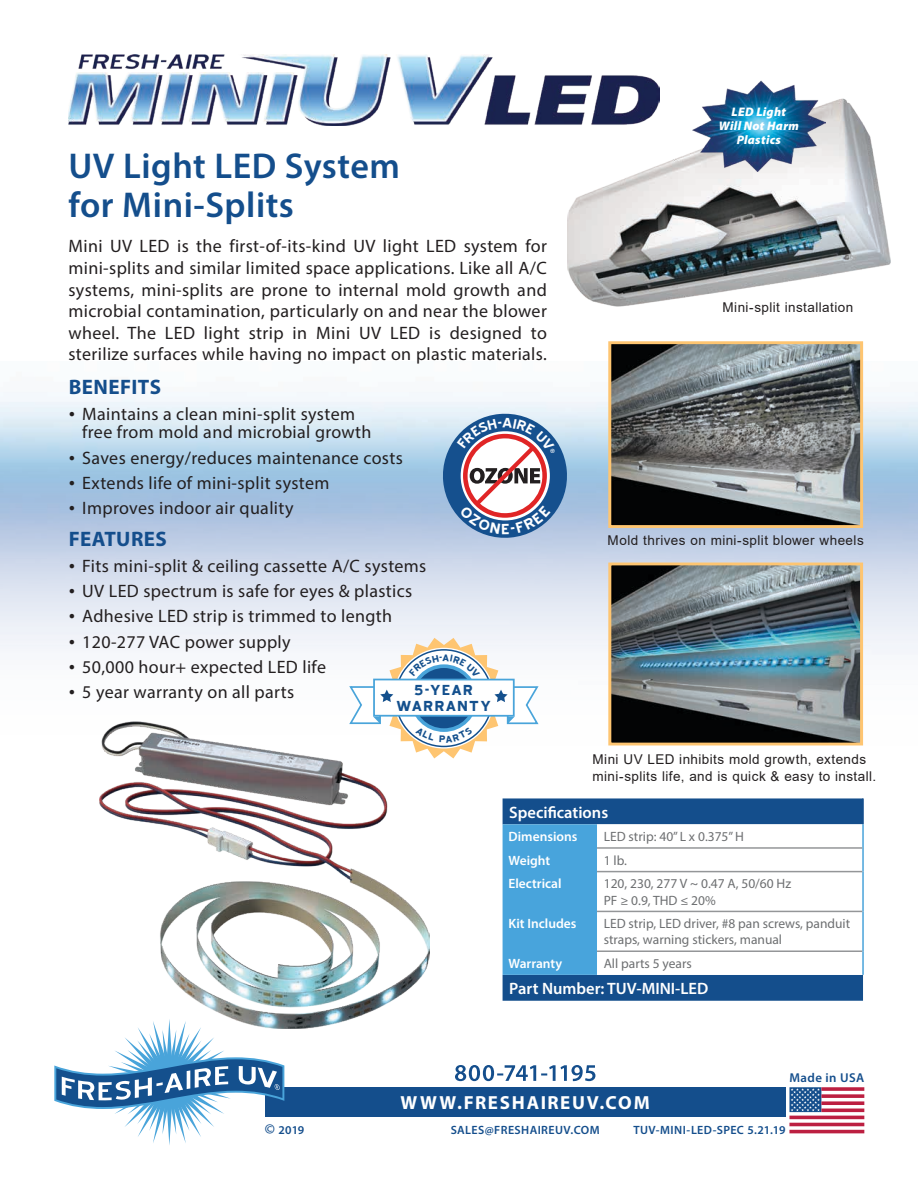
<style>
.page{position:relative;width:918px;height:1188px;background:#fff}
.page>*{position:absolute;margin:0;border:0;box-sizing:border-box;transform-origin:0 0}
.t1{font:600 36px/39px "Myriad Pro";letter-spacing:.015em;color:#144e8c}
.t2{font:700 21px "Myriad Pro";letter-spacing:.02em;color:#144e8c}
.t3{font:700 19.05px "Myriad Pro";letter-spacing:.095em;color:#fff}
.t4{font:18px/21.6px "Myriad Pro";letter-spacing:.02em;color:#231f20}
.t5{font:700 17.4px/15.6px "Blue Highway";letter-spacing:.015em;color:#14508d;text-align:center}
.t6{font:600 16.5px "Myriad Pro";color:#fff}
.t7{font:13.5px/16.2px "Myriad Pro";color:#6d6f71}
.t8{font:13.5px/16.2px "Arial";letter-spacing:.03em;color:#231f20}
.t9{font:600 13.5px "Myriad Pro";color:#fff}
.t10{font:600 12.9px "Myriad Pro";letter-spacing:.03em;color:#144e8c}
.t11{font:italic 900 12.45px/14px "Myriad Pro";letter-spacing:.025em;color:#fff;text-align:center}
.t12{font:600 12px "Myriad Pro";letter-spacing:.03em;color:#144e8c}
.s1{font-family:"Times New Roman"}
.s2{font-size:15px}
</style>
<div class="page">
<img style="left:612px;top:345px;width:247px;height:179px">
<div style="left:608px;top:341px;width:255px;height:187px;border:3px solid #fec571"></div>
<img style="left:68px;top:54px;width:591px;height:72px">
<img style="left:612px;top:567px;width:247px;height:175px">
<div style="left:608px;top:563px;width:255px;height:183px;border:3px solid #fec571"></div>
<img style="left:99px;top:722px;width:330px;height:306px">
<img style="left:567px;top:99px;width:324px;height:207px">
<img style="left:692px;top:81px;width:133px;height:90px">
<div style="left:265px;top:1087px;width:521px;height:30px;background:#144e8c"></div>
<svg style="left:789px;top:1087px;width:32px;height:25px"></svg>
<svg style="left:821px;top:1087px;width:43px;height:4px"></svg>
<svg style="left:821px;top:1094px;width:43px;height:4px"></svg>
<svg style="left:821px;top:1101px;width:43px;height:4px"></svg>
<hr style="left:821px;top:1109px;width:43px;height:3px;background:#bc1f41">
<hr style="left:789px;top:1116px;width:75px;height:3px;background:#bc1f41">
<hr style="left:789px;top:1123px;width:75px;height:3px;background:#bc1f41">
<hr style="left:789px;top:1130px;width:75px;height:3px;background:#bc1f41">
<svg style="left:455px;top:1065px;width:140px;height:16px"></svg>
<svg style="left:54px;top:1019px;width:230px;height:126px"></svg>
<div style="left:503px;top:798px;width:360px;height:203px;background:#144e8c"></div>
<svg style="left:503px;top:824px;width:359px;height:151px"></svg>
<hr style="left:862px;top:798px;width:2px;height:26px;background:#144e8c">
<hr style="left:862px;top:824px;width:2px;height:24px;background:#49a4da">
<hr style="left:862px;top:848px;width:2px;height:24px;background:#49a4da">
<hr style="left:862px;top:872px;width:2px;height:39px;background:#49a4da">
<hr style="left:862px;top:911px;width:2px;height:40px;background:#49a4da">
<hr style="left:862px;top:951px;width:2px;height:24px;background:#49a4da">
<hr style="left:597px;top:847px;width:265px;height:2px;background:#949698">
<hr style="left:597px;top:871px;width:265px;height:1px;background:#949698">
<hr style="left:597px;top:911px;width:265px;height:1px;background:#949698">
<hr style="left:597px;top:950px;width:265px;height:2px;background:#949698">
<svg style="left:348px;top:638px;width:191px;height:120px"></svg>
<svg style="left:443px;top:414px;width:124px;height:124px"></svg>
<h1 class="t1" style="left:68px;top:146px;width:333px">UV Light LED System for Mini-Splits</h1>
<p class="t4" style="left:68px;top:235px;width:480px;text-align:justify">Mini UV LED is the first-of-its-kind UV light LED system for mini-splits and similar limited space applications. Like all A/C systems, mini-splits are prone to internal mold growth and microbial contamination, particularly on and near the blower wheel. The LED light strip in Mini UV LED is designed to sterilize surfaces while having no impact on plastic materials.</p>
<p class="t2" style="left:69px;top:373px;width:94px">BENEFITS</p>
<p class="t4" style="left:82px;top:404px;width:291px;line-height:18.6px;text-indent:-14px"><span class="s1">•</span> Maintains a clean mini-split system free from mold and microbial growth</p>
<p class="t4" style="left:69px;top:446px;width:336px"><span class="s1">•</span> Saves energy/reduces maintenance costs</p>
<p class="t4" style="left:69px;top:472px;width:262px"><span class="s1">•</span> Extends life of mini-split system</p>
<p class="t4" style="left:69px;top:497px;width:226px"><span class="s1">•</span> Improves indoor air quality</p>
<p class="t2" style="left:69px;top:525px;width:100px">FEATURES</p>
<p class="t4" style="left:69px;top:554px;width:359px"><span class="s1">•</span> Fits mini-split &amp; ceiling cassette A/C systems</p>
<p class="t4" style="left:69px;top:580px;width:345px"><span class="s1">•</span> UV LED spectrum is safe for eyes &amp; plastics</p>
<p class="t4" style="left:69px;top:605px;width:325px"><span class="s1">•</span> Adhesive LED strip is trimmed to length</p>
<p class="t4" style="left:69px;top:630px;width:223px"><span class="s1">•</span> 120-277 VAC power supply</p>
<p class="t4" style="left:69px;top:656px;width:259px"><span class="s1">•</span> 50,000 hour+ expected LED life</p>
<p class="t4" style="left:69px;top:681px;width:227px"><span class="s1">•</span> 5 year warranty on all parts</p>
<p class="t5" style="left:396px;top:682px;width:97px">5-YEAR<br>WARRANTY</p>
<p class="t11" style="left:719px;top:105px;width:82px">LED Light<br>Will Not Harm<br>Plastics</p>
<p class="t8" style="left:723px;top:299px;width:132px">Mini-split installation</p>
<p class="t8" style="left:608px;top:532px;width:258px">Mold thrives on mini-split blower wheels</p>
<p class="t8" style="left:593px;top:751px;width:285px">Mini UV LED inhibits mold growth, extends mini-splits life, and is quick &amp; easy to install.</p>
<p class="t6" style="left:509px;top:802px;width:100px">Specifications</p>
<p class="t9" style="left:509px;top:828px;width:70px">Dimensions</p>
<p class="t7" style="left:604px;top:828px;width:142px">LED strip: 40” L x 0.375” H</p>
<p class="t9" style="left:509px;top:852px;width:43px">Weight</p>
<p class="t7" style="left:604px;top:852px;width:25px">1 lb.</p>
<p class="t9" style="left:509px;top:875px;width:55px">Electrical</p>
<p class="t7" style="left:604px;top:876px;width:189px">120, 230, 277 V ~ 0.47 A, 50/60 Hz<br>PF ≥ 0.9, THD ≤ 20%</p>
<p class="t9" style="left:509px;top:915px;width:69px">Kit Includes</p>
<p class="t7" style="left:604px;top:915px;width:248px">LED strip, LED driver, #8 pan screws, panduit straps, warning stickers, manual</p>
<p class="t9" style="left:509px;top:955px;width:55px">Warranty</p>
<p class="t7" style="left:604px;top:955px;width:90px">All parts 5 years</p>
<p class="t6" style="left:509px;top:978px;width:200px">Part Number: TUV-MINI-LED</p>
<p class="t3" style="left:401px;top:1090px;width:251px">WWW.FRESHAIREUV.COM</p>
<p class="t10" style="left:789px;top:1070px;width:76px">Made in USA</p>
<p class="t12" style="left:265px;top:1122px;width:41px"><span class="s2">©</span> 2019</p>
<p class="t12" style="left:451px;top:1122px;width:150px">SALES@FRESHAIREUV.COM</p>
<p class="t12" style="left:633px;top:1122px;width:154px">TUV-MINI-LED-SPEC 5.21.19</p>
</div>
